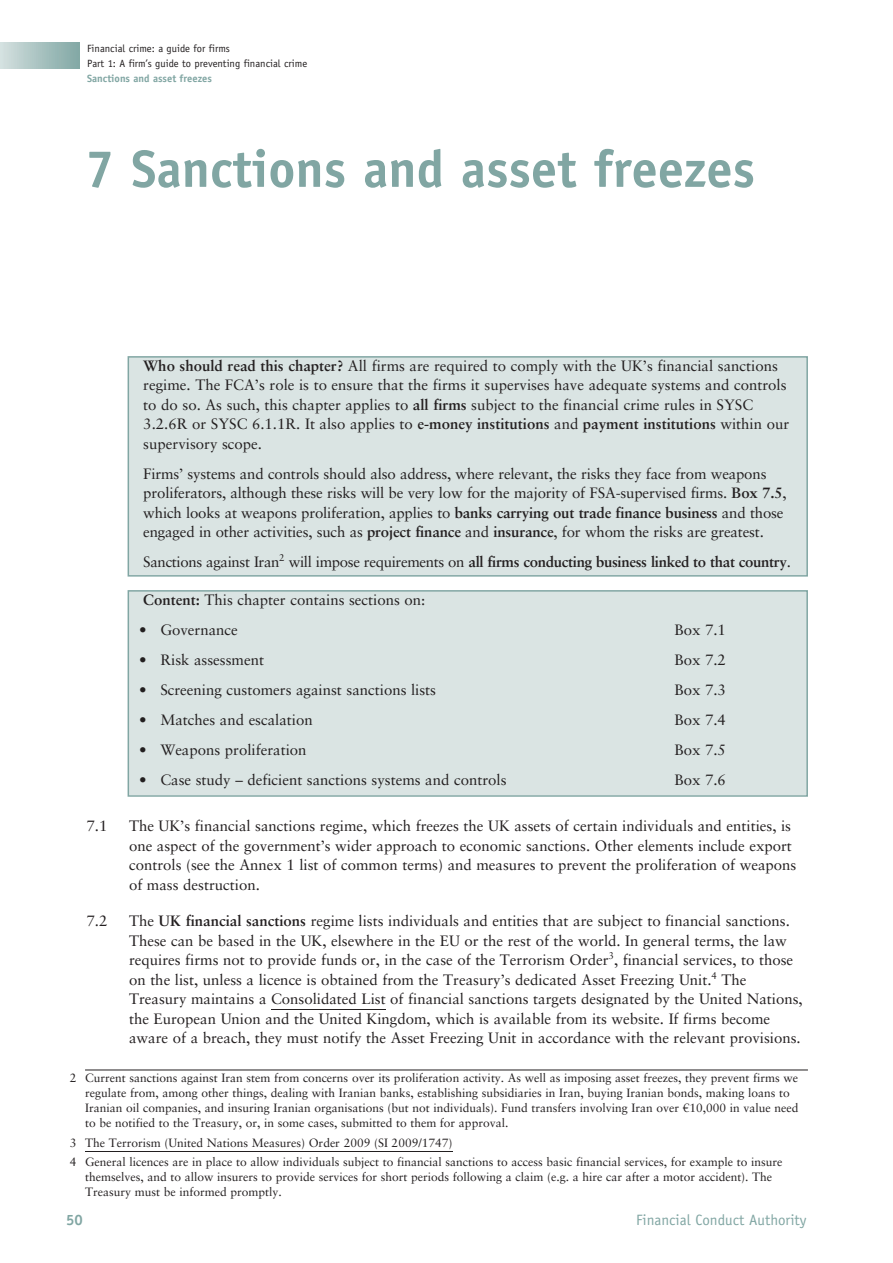
<style>
.page{position:relative;width:893px;height:1263px;background:#fff}
.page>*{position:absolute;margin:0;border:0;box-sizing:border-box;transform-origin:0 0}
.t1{font:700 52.5px "Officina Sans Std";color:#81a6a3}
.t2{font:15px/19.5px "Sabon LT Std";color:#231f20}
.t3{font:15px "Sabon LT Std";letter-spacing:-.02em;color:#231f20}
.t4{font:15px "Officina Sans Std";color:#81a6a3}
.t5{font:700 15px "Officina Sans Std";color:#81a6a3}
.t6{font:12px/15px "Sabon LT Std";color:#231f20}
.t7{font:10.5px/15px "Officina Sans Std";color:#231f20}
.t8{font:700 10.5px "Officina Sans Std";color:#81a6a3}
.s1{font-weight:700}
</style>
<div class="page">
<div style="left:129px;top:592px;width:677px;height:203px;background:#dae4e3"></div>
<div style="left:128px;top:590px;width:680px;height:207px;border:2px solid #81a6a3"></div>
<div style="left:0;top:43px;width:79px;height:25px;background:linear-gradient(to right,#d3e0df,#81a7a4)"></div>
<div style="left:129px;top:358px;width:677px;height:217px;background:#dae4e3"></div>
<div style="left:128px;top:356px;width:680px;height:221px;border:2px solid #81a6a3"></div>
<hr style="left:271px;top:1009px;width:115px;height:1px;background:#231f20">
<hr style="left:85px;top:1069px;width:723px;height:1px;background:#231f20">
<hr style="left:85px;top:1151px;width:367px;height:1px;background:#231f20">
<p class="t7" style="left:87px;top:42px;width:222px">Financial crime: a guide for firms<br>Part 1: A firm’s guide to preventing financial crime</p>
<p class="t8" style="left:87px;top:74px;width:126px">Sanctions and asset freezes</p>
<h1 class="t1" style="left:85px;top:149px;width:671px">7 Sanctions and asset freezes</h1>
<p class="t2" style="left:143px;top:357px;width:647px"><span class="s1">Who should read this chapter?</span> All firms are required to comply with the UK’s financial sanctions regime. The FCA’s role is to ensure that the firms it supervises have adequate systems and controls to do so. As such, this chapter applies to <span class="s1">all firms</span> subject to the financial crime rules in SYSC 3.2.6R or SYSC 6.1.1R. It also applies to <span class="s1">e-money institutions</span> and <span class="s1">payment institutions</span> within our supervisory scope.</p>
<p class="t2" style="left:143px;top:465px;width:645px">Firms’ systems and controls should also address, where relevant, the risks they face from weapons proliferators, although these risks will be very low for the majority of FSA-supervised firms. <span class="s1">Box 7.5</span>, which looks at weapons proliferation, applies to <span class="s1">banks carrying out trade finance business</span> and those engaged in other activities, such as <span class="s1">project finance</span> and <span class="s1">insurance</span>, for whom the risks are greatest.</p>
<p class="t3" style="left:143px;top:556px;width:649px">Sanctions against Iran<sup>2</sup> will impose requirements on <span class="s1">all firms conducting business linked to that country</span>.</p>
<p class="t2" style="left:143px;top:591px;width:284px"><span class="s1">Content:</span> This chapter contains sections on:</p>
<p class="t2" style="left:139px;top:621px;width:100px">• Governance</p>
<p class="t2" style="left:675px;top:621px;width:53px">Box 7.1</p>
<p class="t2" style="left:139px;top:651px;width:126px">• Risk assessment</p>
<p class="t2" style="left:675px;top:651px;width:53px">Box 7.2</p>
<p class="t2" style="left:139px;top:681px;width:299px">• Screening customers against sanctions lists</p>
<p class="t2" style="left:675px;top:681px;width:53px">Box 7.3</p>
<p class="t2" style="left:139px;top:711px;width:175px">• Matches and escalation</p>
<p class="t2" style="left:675px;top:711px;width:53px">Box 7.4</p>
<p class="t2" style="left:139px;top:741px;width:169px">• Weapons proliferation</p>
<p class="t2" style="left:675px;top:741px;width:53px">Box 7.5</p>
<p class="t2" style="left:139px;top:772px;width:369px">• Case study – deficient sanctions systems and controls</p>
<p class="t2" style="left:675px;top:772px;width:53px">Box 7.6</p>
<p class="t2" style="left:87px;top:817px;width:22px">7.1</p>
<p class="t2" style="left:129px;top:817px;width:669px">The UK’s financial sanctions regime, which freezes the UK assets of certain individuals and entities, is one aspect of the government’s wider approach to economic sanctions. Other elements include export controls (see the Annex 1 list of common terms) and measures to prevent the proliferation of weapons of mass destruction.</p>
<p class="t2" style="left:87px;top:912px;width:22px">7.2</p>
<p class="t2" style="left:129px;top:912px;width:675px">The <span class="s1">UK financial sanctions</span> regime lists individuals and entities that are subject to financial sanctions.<br>These can be based in the UK, elsewhere in the EU or the rest of the world. In general terms, the law requires firms not to provide funds or, in the case of the Terrorism Order<sup>3</sup>, financial services, to those on the list, unless a licence is obtained from the Treasury’s dedicated Asset Freezing Unit.<sup>4</sup> The Treasury maintains a Consolidated List of financial sanctions targets designated by the United Nations, the European Union and the United Kingdom, which is available from its website. If firms become aware of a breach, they must notify the Asset Freezing Unit in accordance with the relevant provisions.</p>
<p class="t6" style="left:85px;top:1072px;width:715px;text-indent:-15px">2 Current sanctions against Iran stem from concerns over its proliferation activity. As well as imposing asset freezes, they prevent firms we regulate from, among other things, dealing with Iranian banks, establishing subsidiaries in Iran, buying Iranian bonds, making loans to Iranian oil companies, and insuring Iranian organisations (but not individuals). Fund transfers involving Iran over €10,000 in value need to be notified to the Treasury, or, in some cases, submitted to them for approval.</p>
<p class="t6" style="left:70px;top:1134px;width:714px;line-height:19.5px">3 The Terrorism (United Nations Measures) Order 2009 (SI 2009/1747)<br>4 General licences are in place to allow individuals subject to financial sanctions to access basic financial services, for example to insure</p>
<p class="t6" style="left:85px;top:1171px;width:689px">themselves, and to allow insurers to provide services for short periods following a claim (e.g. a hire car after a motor accident). The<br>Treasury must be informed promptly.</p>
<p class="t4" style="left:636px;top:1214px;width:172px">Financial Conduct Authority</p>
<p class="t5" style="left:66px;top:1214px;width:18px">50</p>
</div>
